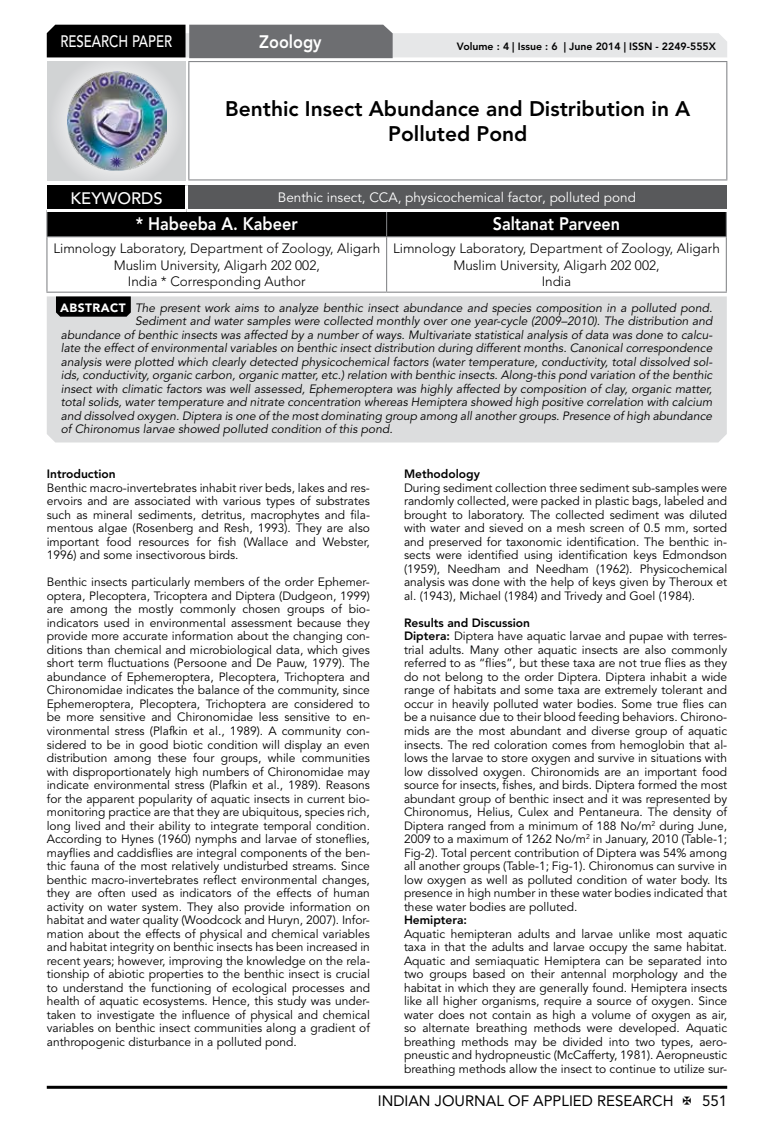
<style>
.page{position:relative;width:774px;height:1136px;background:#fff}
.page>*{position:absolute;margin:0;border:0;box-sizing:border-box;transform-origin:0 0}
.t1{font:800 21px/25.2px "Avenir LT Std";color:#000;text-align:center}
.t2{font:800 18px "Avenir LT Std";color:#fff;scale:.9 1}
.t3{font:500 16.5px "Avenir LT Std";color:#fff;scale:.8 1}
.t4{font:500 16.5px "Avenir LT Std";color:#fff}
.t5{font:15px "Avenir LT Std";color:#000}
.t6{font:300 13.5px/16.2px "Avenir LT Std";color:#000;text-align:center}
.t7{font:13.5px "Avenir LT Std";color:#fff}
.t8{font:12px/13.5px "Avenir LT Std";color:#000;text-align:justify}
.t9{font:italic 12px "Avenir LT Std";color:#000}
.t10{font:800 12px "Avenir LT Std";color:#000}
.t11{font:800 10.5px "Avenir LT Std";color:#000}
.s1{font-weight:900;font-style:normal;color:#fff}
.s2{font-weight:800}
</style>
<div class="page">
<hr style="left:47px;top:1085px;width:680px;height:3px;background:#000">
<div style="left:48px;top:62px;width:137px;height:118px;background:linear-gradient(to right,#d9dadb,#d9dadb)"></div>
<img style="left:68px;top:71px;width:99px;height:100px">
<svg style="left:47px;top:25px;width:680px;height:33px;background:#979899"></svg>
<hr style="left:188px;top:61px;width:539px;height:1px;background:#808285">
<hr style="left:188px;top:62px;width:1px;height:117px;background:#808285">
<hr style="left:726px;top:62px;width:1px;height:117px;background:#808285">
<hr style="left:188px;top:179px;width:539px;height:1px;background:#808285">
<div style="left:46px;top:210px;width:681px;height:26px;background:#000"></div>
<hr style="left:46px;top:236px;width:341px;height:1px;background:#808285">
<hr style="left:46px;top:237px;width:1px;height:54px;background:#808285">
<hr style="left:387px;top:236px;width:340px;height:1px;background:#808285">
<hr style="left:386px;top:237px;width:1px;height:54px;background:#808285">
<hr style="left:726px;top:237px;width:1px;height:54px;background:#808285">
<hr style="left:46px;top:291px;width:341px;height:2px;background:#808285">
<hr style="left:387px;top:291px;width:340px;height:2px;background:#808285">
<div style="left:47px;top:185px;width:139px;height:25px;background:#000"></div>
<div style="left:186px;top:185px;width:541px;height:25px;background:#58595b"></div>
<hr style="left:185px;top:185px;width:3px;height:24px;background:#fff">
<hr style="left:47px;top:209px;width:139px;height:3px;background:#fff">
<hr style="left:186px;top:209px;width:541px;height:3px;background:#fff">
<div style="left:47px;top:296px;width:680px;height:146px;background:#dcddde"></div>
<svg style="left:56px;top:296px;width:75px;height:20px"></svg>
<h3 class="t3" style="left:60px;top:32px;width:139px">RESEARCH PAPER</h3>
<h2 class="t2" style="left:259px;top:31px;width:71px">Zoology</h2>
<p class="t11" style="left:457px;top:41px;width:261px">Volume : 4 | Issue : 6 | June 2014 | ISSN - 2249-555X</p>
<h1 class="t1" style="left:225px;top:96px;width:467px">Benthic Insect Abundance and Distribution in A<br>Polluted Pond</h1>
<h3 class="t4" style="left:71px;top:189px;width:94px">KEYWORDS</h3>
<p class="t7" style="left:278px;top:189px;width:360px">Benthic insect, CCA, physicochemical factor, polluted pond</p>
<h2 class="t2" style="left:136px;top:213px;width:181px">* Habeeba A. Kabeer</h2>
<h2 class="t2" style="left:493px;top:213px;width:143px">Saltanat Parveen</h2>
<p class="t6" style="left:53px;top:241px;width:328px">Limnology Laboratory, Department of Zoology, Aligarh<br>Muslim University, Aligarh 202 002,<br>India * Corresponding Author</p>
<p class="t6" style="left:393px;top:241px;width:328px">Limnology Laboratory, Department of Zoology, Aligarh<br>Muslim University, Aligarh 202 002,<br>India</p>
<p class="t9" style="left:60px;top:301px;width:654px"><span class="s1">ABSTRACT</span> The present work aims to analyze benthic insect abundance and species composition in a polluted pond.</p>
<p class="t9" style="left:135px;top:314px;width:579px">Sediment and water samples were collected monthly over one year-cycle (2009–2010). The distribution and</p>
<p class="t9" style="left:61px;top:328px;width:653px">abundance of benthic insects was affected by a number of ways. Multivariate statistical analysis of data was done to calcu-</p>
<p class="t9" style="left:61px;top:341px;width:653px">late the effect of environmental variables on benthic insect distribution during different months. Canonical correspondence</p>
<p class="t9" style="left:61px;top:355px;width:653px">analysis were plotted which clearly detected physicochemical factors (water temperature, conductivity, total dissolved sol-</p>
<p class="t9" style="left:61px;top:368px;width:653px">ids, conductivity, organic carbon, organic matter, etc.) relation with benthic insects. Along-this pond variation of the benthic</p>
<p class="t9" style="left:61px;top:382px;width:653px">insect with climatic factors was well assessed, Ephemeroptera was highly affected by composition of clay, organic matter,</p>
<p class="t9" style="left:61px;top:395px;width:653px">total solids, water temperature and nitrate concentration whereas Hemiptera showed high positive correlation with calcium</p>
<p class="t9" style="left:61px;top:409px;width:653px">and dissolved oxygen. Diptera is one of the most dominating group among all another groups. Presence of high abundance</p>
<p class="t9" style="left:61px;top:422px;width:333px">of Chironomus larvae showed polluted condition of this pond.</p>
<p class="t10" style="left:47px;top:467px;width:70px">Introduction</p>
<p class="t8" style="left:47px;top:481px;width:325px">Benthic macro-invertebrates inhabit river beds, lakes and res&shy;ervoirs and are associated with various types of substrates such as mineral sediments, detritus, macrophytes and fila&shy;mentous algae (Rosenberg and Resh, 1993). They are also important food resources for fish (Wallace and Webster, 1996) and some insectivorous birds.</p>
<p class="t8" style="left:47px;top:575px;width:325px">Benthic insects particularly members of the order Ephemer&shy;optera, Plecoptera, Tricoptera and Diptera (Dudgeon, 1999) are among the mostly commonly chosen groups of bio&shy;indicators used in environmental assessment because they provide more accurate information about the changing con&shy;ditions than chemical and microbiological data, which gives short term fluctuations (Persoone and De Pauw, 1979). The abundance of Ephemeroptera, Plecoptera, Trichoptera and Chironomidae indicates the balance of the community, since Ephemeroptera, Plecoptera, Trichoptera are considered to be more sensitive and Chironomidae less sensitive to en&shy;vironmental stress (Plafkin et al., 1989). A community con&shy;sidered to be in good biotic condition will display an even distribution among these four groups, while communities with disproportionately high numbers of Chironomidae may indicate environmental stress (Plafkin et al., 1989). Reasons for the apparent popularity of aquatic insects in current bio&shy;monitoring practice are that they are ubiquitous, species rich, long lived and their ability to integrate temporal condition.<br>According to Hynes (1960) nymphs and larvae of stoneflies, mayflies and caddisflies are integral components of the ben&shy;thic fauna of the most relatively undisturbed streams. Since benthic macro-invertebrates reflect environmental changes, they are often used as indicators of the effects of human activity on water system. They also provide information on habitat and water quality (Woodcock and Huryn, 2007). Infor&shy;mation about the effects of physical and chemical variables and habitat integrity on benthic insects has been increased in recent years; however, improving the knowledge on the rela&shy;tionship of abiotic properties to the benthic insect is crucial to understand the functioning of ecological processes and health of aquatic ecosystems. Hence, this study was under&shy;taken to investigate the influence of physical and chemical variables on benthic insect communities along a gradient of anthropogenic disturbance in a polluted pond.</p>
<p class="t10" style="left:404px;top:467px;width:77px">Methodology</p>
<p class="t8" style="left:404px;top:481px;width:325px">During sediment collection three sediment sub-samples were randomly collected, were packed in plastic bags, labeled and brought to laboratory. The collected sediment was diluted with water and sieved on a mesh screen of 0.5 mm, sorted and preserved for taxonomic identification. The benthic in&shy;sects were identified using identification keys Edmondson (1959), Needham and Needham (1962). Physicochemical analysis was done with the help of keys given by Theroux et al. (1943), Michael (1984) and Trivedy and Goel (1984).</p>
<p class="t8" style="left:404px;top:616px;width:325px;text-align:left"><span class="s2">Results and Discussion<br>Diptera:</span> Diptera have aquatic larvae and pupae with terres&shy;trial adults. Many other aquatic insects are also commonly referred to as “flies”, but these taxa are not true flies as they do not belong to the order Diptera. Diptera inhabit a wide range of habitats and some taxa are extremely tolerant and occur in heavily polluted water bodies. Some true flies can be a nuisance due to their blood feeding behaviors. Chirono&shy;mids are the most abundant and diverse group of aquatic insects. The red coloration comes from hemoglobin that al&shy;lows the larvae to store oxygen and survive in situations with low dissolved oxygen. Chironomids are an important food source for insects, fishes, and birds. Diptera formed the most abundant group of benthic insect and it was represented by Chironomus, Helius, Culex and Pentaneura. The density of Diptera ranged from a minimum of 188 No/m<sup>2</sup> during June, 2009 to a maximum of 1262 No/m<sup>2</sup> in January, 2010 (Table-1; Fig-2). Total percent contribution of Diptera was 54% among all another groups (Table-1; Fig-1). Chironomus can survive in low oxygen as well as polluted condition of water body. Its presence in high number in these water bodies indicated that these water bodies are polluted.</p>
<p class="t10" style="left:404px;top:912px;width:65px">Hemiptera:</p>
<p class="t8" style="left:404px;top:926px;width:325px">Aquatic hemipteran adults and larvae unlike most aquatic taxa in that the adults and larvae occupy the same habitat.<br>Aquatic and semiaquatic Hemiptera can be separated into two groups based on their antennal morphology and the habitat in which they are generally found. Hemiptera insects like all higher organisms, require a source of oxygen. Since water does not contain as high a volume of oxygen as air, so alternate breathing methods were developed. Aquatic breathing methods may be divided into two types, aero&shy;pneustic and hydropneustic (McCafferty, 1981). Aeropneustic breathing methods allow the insect to continue to utilize sur-</p>
<p class="t5" style="left:378px;top:1091px;width:297px">INDIAN JOURNAL OF APPLIED RESEARCH</p>
<p class="t5" style="left:702px;top:1091px;width:27px">551</p>
</div>
